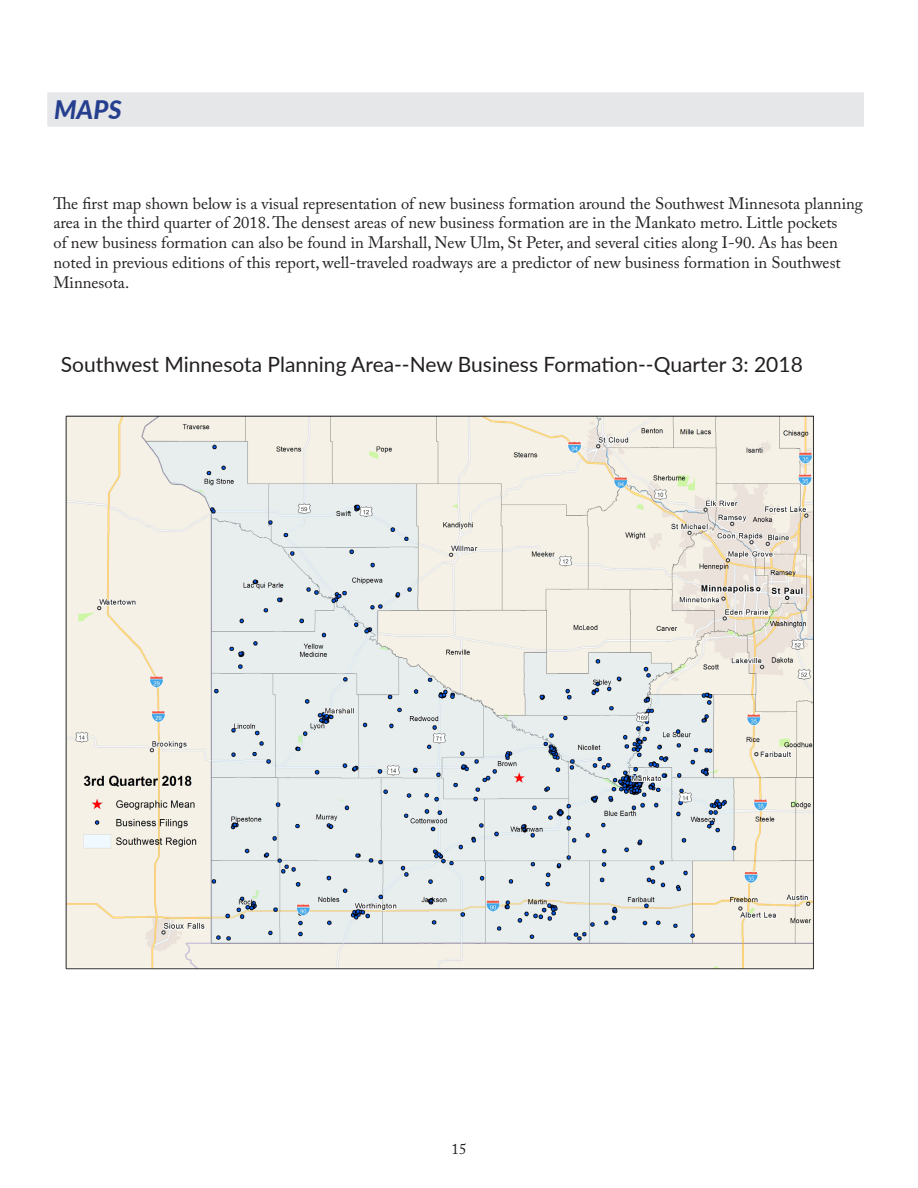
<style>
.page{position:relative;width:918px;height:1188px;background:#fff}
.page>*{position:absolute;margin:0;border:0;box-sizing:border-box;transform-origin:0 0}
.t1{font:italic 800 25.5px "Lato";color:#253f8e}
.t2{font:21px "Lato";color:#231f20}
.t3{font:16.5px/19.8px "Adobe Caslon Pro";color:#231f20}
.t4{font:15px "Adobe Caslon Pro";color:#231f20}
</style>
<div class="page">
<div style="left:47px;top:92px;width:817px;height:35px;background:#e6e7e9"></div>
<img style="left:65px;top:415px;width:749px;height:555px">
<h1 class="t1" style="left:54px;top:91px;width:69px">Maps</h1>
<p class="t3" style="left:53px;top:193px;width:811px">The first map shown below is a visual representation of new business formation around the Southwest Minnesota planning area in the third quarter of 2018. The densest areas of new business formation are in the Mankato metro. Little pockets<br>of new business formation can also be found in Marshall, New Ulm, St Peter, and several cities along I-90. As has been noted in previous editions of this report, well-traveled roadways are a predictor of new business formation in Southwest Minnesota.</p>
<p class="t2" style="left:61px;top:349px;width:743px">Southwest Minnesota Planning Area--New Business Formation--Quarter 3: 2018</p>
<p class="t4" style="left:452px;top:1140px;width:16px">15</p>
</div>
